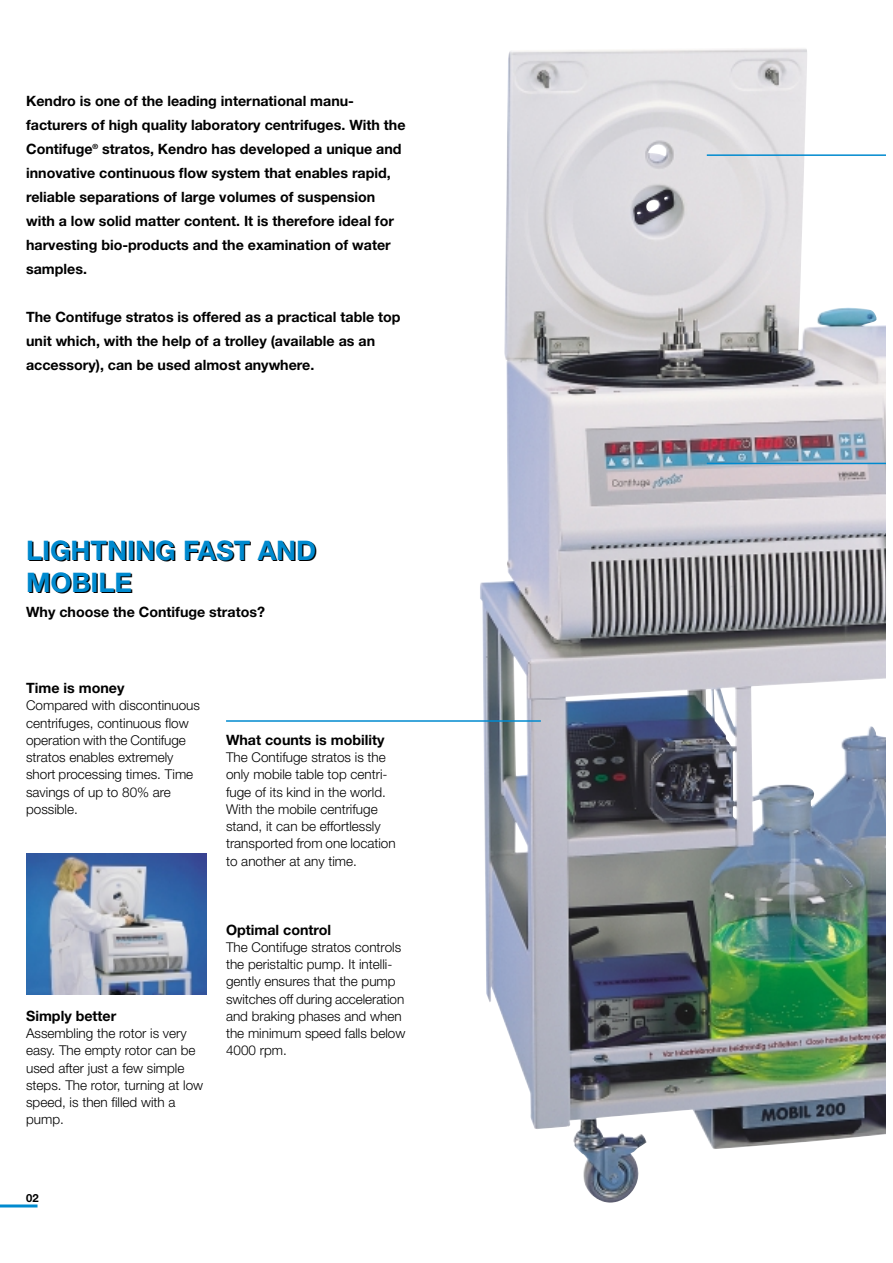
<style>
.page{position:relative;width:893px;height:1263px;background:#fff}
.page>*{position:absolute;margin:0;border:0;box-sizing:border-box;transform-origin:0 0}
.t1{font:700 27px/31.5px "Helvetica Neue";color:#008acf}
.t2{font:700 14.25px/24px "Helvetica Neue";color:#000}
.t3{font:300 13.5px/17.2px "Helvetica Neue";color:#000}
.t4{font:700 11.25px "Helvetica Neue";color:#000}
</style>
<div class="page">
<img style="left:480px;top:48px;width:405px;height:1155px">
<svg style="left:0;top:1204px;width:38px;height:4px"></svg>
<hr style="left:226px;top:720px;width:315px;height:2px;background:#008acf">
<hr style="left:706px;top:154px;width:179px;height:2px;background:#008acf">
<img style="left:26px;top:854px;width:181px;height:140px">
<hr style="left:706px;top:463px;width:179px;height:1px;background:#008acf">
<p class="t2" style="left:26px;top:90px;width:381px">Kendro is one of the leading international manu&shy;facturers of high quality laboratory centrifuges. With the Contifuge<sup>®</sup> stratos, Kendro has developed a unique and innovative continuous flow system that enables rapid, reliable separations of large volumes of suspension with a low solid matter content. It is therefore ideal for harvesting bio-products and the examination of water samples.</p>
<p class="t2" style="left:26px;top:306px;width:376px">The Contifuge stratos is offered as a practical table top unit which, with the help of a trolley (available as an accessory), can be used almost anywhere.</p>
<h1 class="t1" style="left:26px;top:537px;width:291px">LIGHTNING FAST AND<br>MOBILE</h1>
<p class="t2" style="left:26px;top:602px;width:240px">Why choose the Contifuge stratos?</p>
<p class="t2" style="left:26px;top:677px;width:100px">Time is money</p>
<p class="t3" style="left:26px;top:698px;width:175px">Compared with discontinuous centrifuges, continuous flow operation with the Contifuge stratos enables extremely short processing times. Time savings of up to 80% are possible.</p>
<p class="t2" style="left:26px;top:1005px;width:92px">Simply better</p>
<p class="t3" style="left:26px;top:1026px;width:179px">Assembling the rotor is very easy. The empty rotor can be used after just a few simple steps. The rotor, turning at low speed, is then filled with a pump.</p>
<p class="t2" style="left:226px;top:729px;width:160px">What counts is mobility</p>
<p class="t3" style="left:226px;top:750px;width:171px">The Contifuge stratos is the only mobile table top centri&shy;fuge of its kind in the world.<br>With the mobile centrifuge stand, it can be effortlessly transported from one location to another at any time.</p>
<p class="t2" style="left:226px;top:919px;width:107px">Optimal control</p>
<p class="t3" style="left:226px;top:940px;width:181px">The Contifuge stratos controls the peristaltic pump. It intelli&shy;gently ensures that the pump switches off during acceleration and braking phases and when the minimum speed falls below<br>4000 rpm.</p>
<p class="t4" style="left:26px;top:1194px;width:14px">02</p>
</div>
